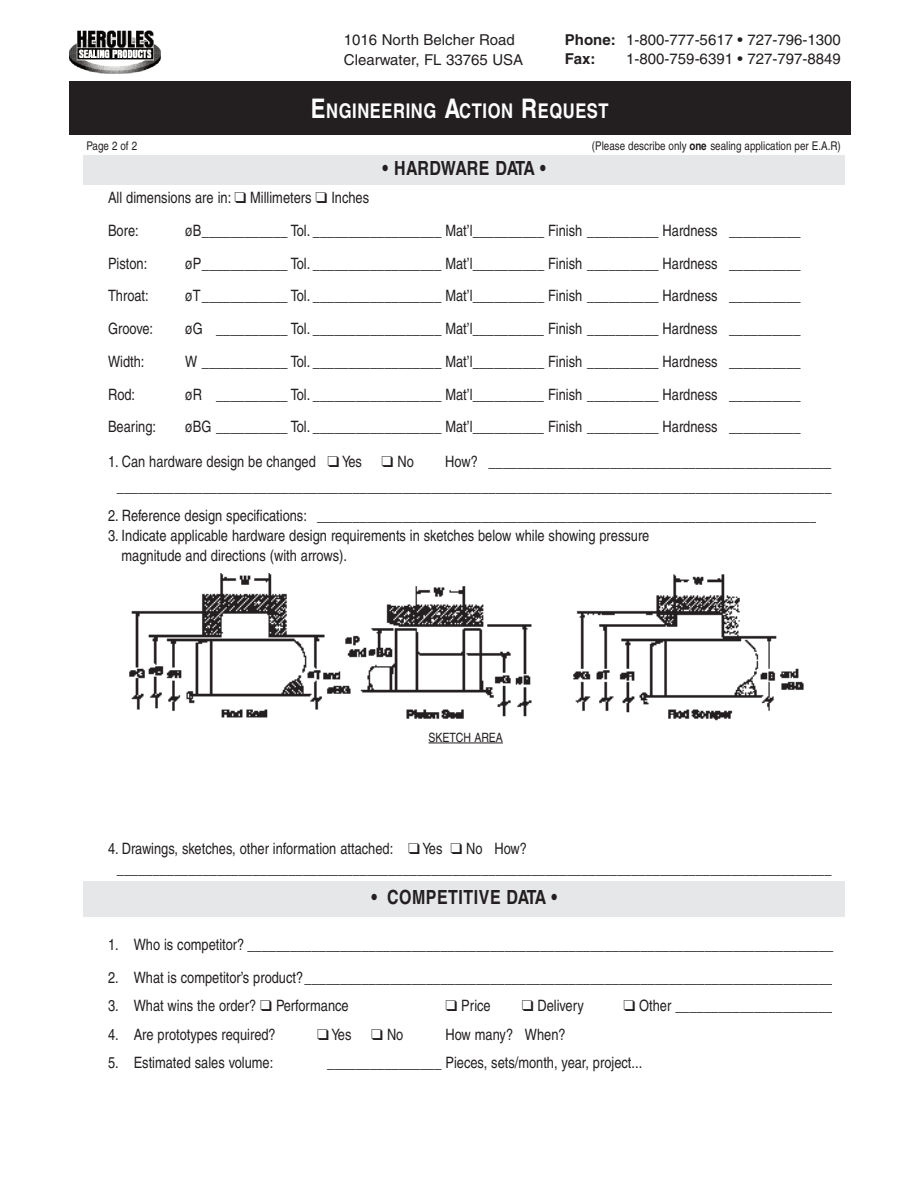
<style>
.page{position:relative;width:918px;height:1188px;background:#fff}
.page>*{position:absolute;margin:0;border:0;box-sizing:border-box;transform-origin:0 0}
.t1{font:700 condensed 20.25px "Helvetica";letter-spacing:.025em;color:#fff}
.t2{font:700 condensed 19.5px "Helvetica";letter-spacing:.025em;color:#231f20}
.t3{font:700 condensed 19.5px "Helvetica";letter-spacing:-.015em;color:#231f20}
.t4{font:condensed 15.6px/20px "Helvetica";color:#231f20}
.t5{font:15px/19.5px "Helvetica";color:#231f20}
.t6{font:condensed 12.9px "Helvetica";color:#231f20}
.t7{font:condensed 12px "Helvetica";color:#231f20}
.s1{font-weight:700}
.s2{font-size:27px}
</style>
<div class="page">
<div style="left:69px;top:81px;width:782px;height:54px;background:#231f20"></div>
<hr style="left:429px;top:743px;width:74px;height:1px;background:#231f20">
<img style="left:129px;top:574px;width:675px;height:147px">
<div style="left:84px;top:155px;width:761px;height:29px;background:#e6e7e9"></div>
<div style="left:84px;top:882px;width:761px;height:35px;background:#e6e7e9"></div>
<img style="left:69px;top:30px;width:92px;height:44px">
<p class="t5" style="left:344px;top:32px;width:181px">1016 North Belcher Road<br>Clearwater, FL 33765 USA</p>
<p class="t5" style="left:565px;top:31px;width:277px"><span class="s1">Phone:</span> 1-800-777-5617 • 727-796-1300<br><span class="s1">Fax:</span></p>
<p class="t5" style="left:626px;top:51px;width:216px">1-800-759-6391 • 727-797-8849</p>
<p class="t1" style="left:311px;top:103px;width:300px"><span class="s2">E</span>NGINEERING <span class="s2">A</span>CTION <span class="s2">R</span>EQUEST</p>
<p class="t7" style="left:87px;top:142px;width:52px">Page 2 of 2</p>
<p class="t7" style="left:592px;top:142px;width:250px">(Please describe only <span class="s1">one</span> sealing application per E.A.R)</p>
<p class="t4" style="left:108px;top:183px;width:263px;line-height:32.8px">All dimensions are in: ❑ Millimeters ❑ Inches<br>Bore:</p>
<p class="t3" style="left:383px;top:161px;width:165px">• HARDWARE DATA •</p>
<p class="t4" style="left:185px;top:222px;width:617px">øB____________ Tol. __________________ Mat’l__________ Finish __________ Hardness __________</p>
<p class="t4" style="left:108px;top:255px;width:41px">Piston:</p>
<p class="t4" style="left:185px;top:255px;width:617px">øP____________ Tol. __________________ Mat’l__________ Finish __________ Hardness __________</p>
<p class="t4" style="left:108px;top:287px;width:42px">Throat:</p>
<p class="t4" style="left:185px;top:287px;width:617px">øT____________ Tol. __________________ Mat’l__________ Finish __________ Hardness __________</p>
<p class="t4" style="left:108px;top:320px;width:47px">Groove:</p>
<p class="t4" style="left:185px;top:320px;width:617px">øG __________ Tol. __________________ Mat’l__________ Finish __________ Hardness __________</p>
<p class="t4" style="left:108px;top:353px;width:38px">Width:</p>
<p class="t4" style="left:185px;top:353px;width:617px">W ____________ Tol. __________________ Mat’l__________ Finish __________ Hardness __________</p>
<p class="t4" style="left:108px;top:386px;width:29px">Rod:</p>
<p class="t4" style="left:185px;top:386px;width:617px">øR __________ Tol. __________________ Mat’l__________ Finish __________ Hardness __________</p>
<p class="t4" style="left:108px;top:418px;width:50px">Bearing:</p>
<p class="t4" style="left:185px;top:418px;width:617px">øBG __________ Tol. __________________ Mat’l__________ Finish __________ Hardness __________</p>
<p class="t4" style="left:108px;top:453px;width:255px">1. Can hardware design be changed ❑ Yes</p>
<p class="t4" style="left:382px;top:453px;width:34px">❑ No</p>
<p class="t4" style="left:117px;top:450px;width:716px;line-height:25.7px;text-align:right">How? ________________________________________________ ____________________________________________________________________________________________________</p>
<p class="t4" style="left:108px;top:507px;width:725px">2. Reference design specifications: ________________________________________________________________________</p>
<p class="t4" style="left:122px;top:527px;width:529px;text-indent:-14px">3. Indicate applicable hardware design requirements in sketches below while showing pressure magnitude and directions (with arrows).</p>
<p class="t6" style="left:429px;top:732px;width:76px">SKETCH AREA</p>
<p class="t4" style="left:117px;top:840px;width:716px;text-indent:-9px">4. Drawings, sketches, other information attached: ❑ Yes ❑ No How? ____________________________________________________________________________________________________</p>
<p class="t2" style="left:371px;top:890px;width:187px">• COMPETITIVE DATA •</p>
<p class="t4" style="left:108px;top:936px;width:727px">1. Who is competitor? __________________________________________________________________________________</p>
<p class="t4" style="left:108px;top:969px;width:727px">2. What is competitor’s product?__________________________________________________________________________</p>
<p class="t4" style="left:108px;top:997px;width:242px">3. What wins the order? ❑ Performance</p>
<p class="t4" style="left:445px;top:997px;width:47px">❑ Price</p>
<p class="t4" style="left:522px;top:997px;width:64px">❑ Delivery</p>
<p class="t4" style="left:623px;top:997px;width:211px">❑ Other ______________________</p>
<p class="t4" style="left:108px;top:1026px;width:169px">4. Are prototypes required?</p>
<p class="t4" style="left:317px;top:1026px;width:36px">❑ Yes</p>
<p class="t4" style="left:371px;top:1026px;width:34px">❑ No</p>
<p class="t4" style="left:445px;top:1026px;width:122px">How many? When?</p>
<p class="t4" style="left:108px;top:1054px;width:167px">5. Estimated sales volume:</p>
<p class="t4" style="left:327px;top:1054px;width:317px">________________ Pieces, sets/month, year, project...</p>
</div>
